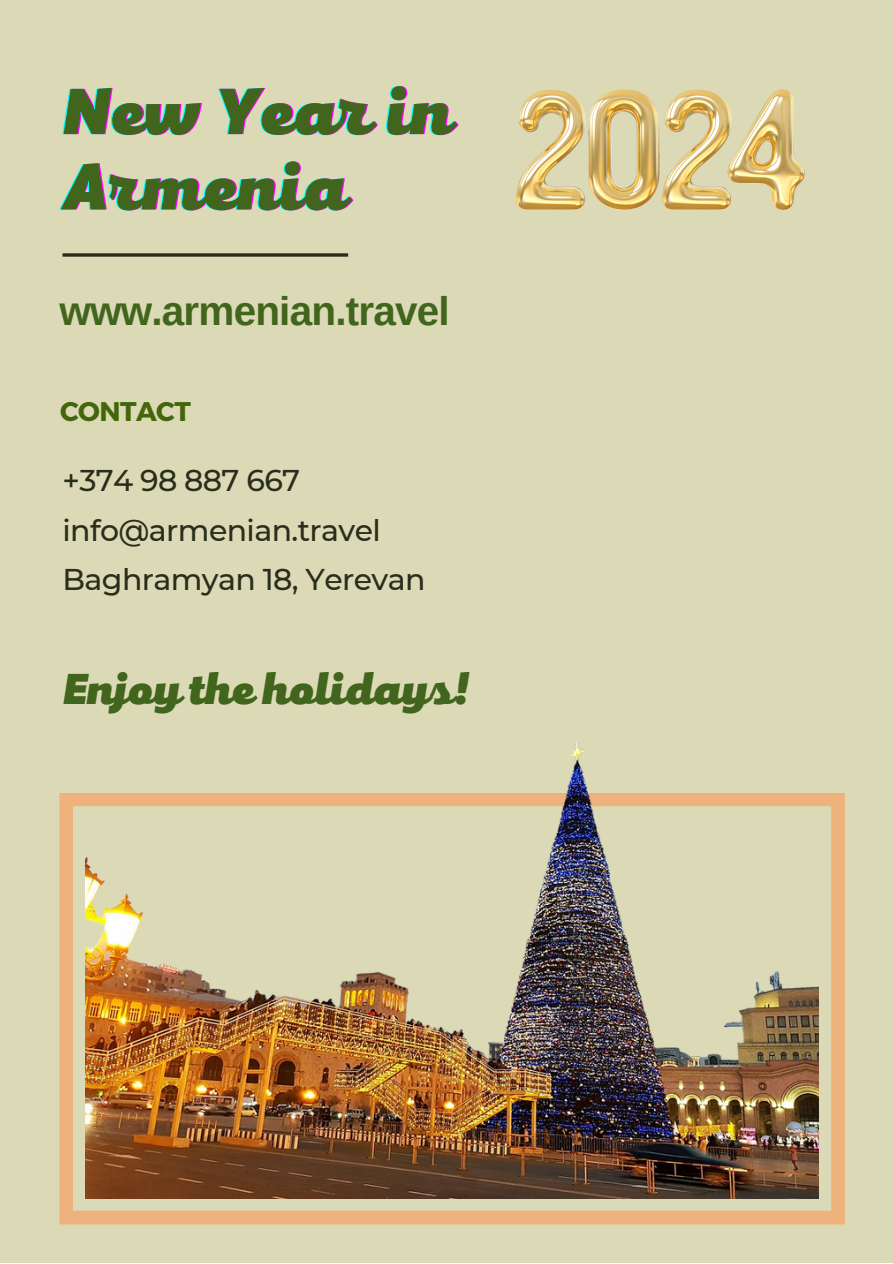
<style>
.page{position:relative;width:893px;height:1264px;background:#fff}
.page>*{position:absolute;margin:0;border:0;box-sizing:border-box;transform-origin:0 0}
.t1{font:900 67.5px/75.3px "Mixa";color:#0ff}
.t2{font:900 45px "Mixa";letter-spacing:-.02em;color:#41651d}
.t3{font:700 40.5px "Arimo";letter-spacing:-.02em;color:#41651d}
.t4{font:500 30px "Montserrat";letter-spacing:-.02em;color:#292d1b}
.t5{font:700 27px "Montserrat";letter-spacing:-.02em;color:#43660b}
</style>
<div class="page">
<div style="left:0;top:0;width:892px;height:1262px;background:#dcdab6"></div>
<svg style="left:59px;top:793px;width:785px;height:431px;fill:#edb27d"></svg>
<img style="left:86px;top:741px;width:732px;height:457px">
<svg style="left:62px;top:253px;width:286px;height:4px"></svg>
<img style="left:516px;top:89px;width:288px;height:120px">
<p class="t1" style="left:61px;top:69px;width:392px">New Year in<br>Armenia</p>
<p class="t3" style="left:59px;top:288px;width:392px">www.armenian.travel</p>
<p class="t5" style="left:60px;top:394px;width:132px">CONTACT</p>
<p class="t4" style="left:62px;top:462px;width:239px">+374 98 887 667</p>
<p class="t4" style="left:62px;top:511px;width:320px">info@armenian.travel</p>
<p class="t4" style="left:62px;top:561px;width:364px">Baghramyan 18, Yerevan</p>
<p class="t2" style="left:63px;top:659px;width:408px">Enjoy the holidays!</p>
</div>
